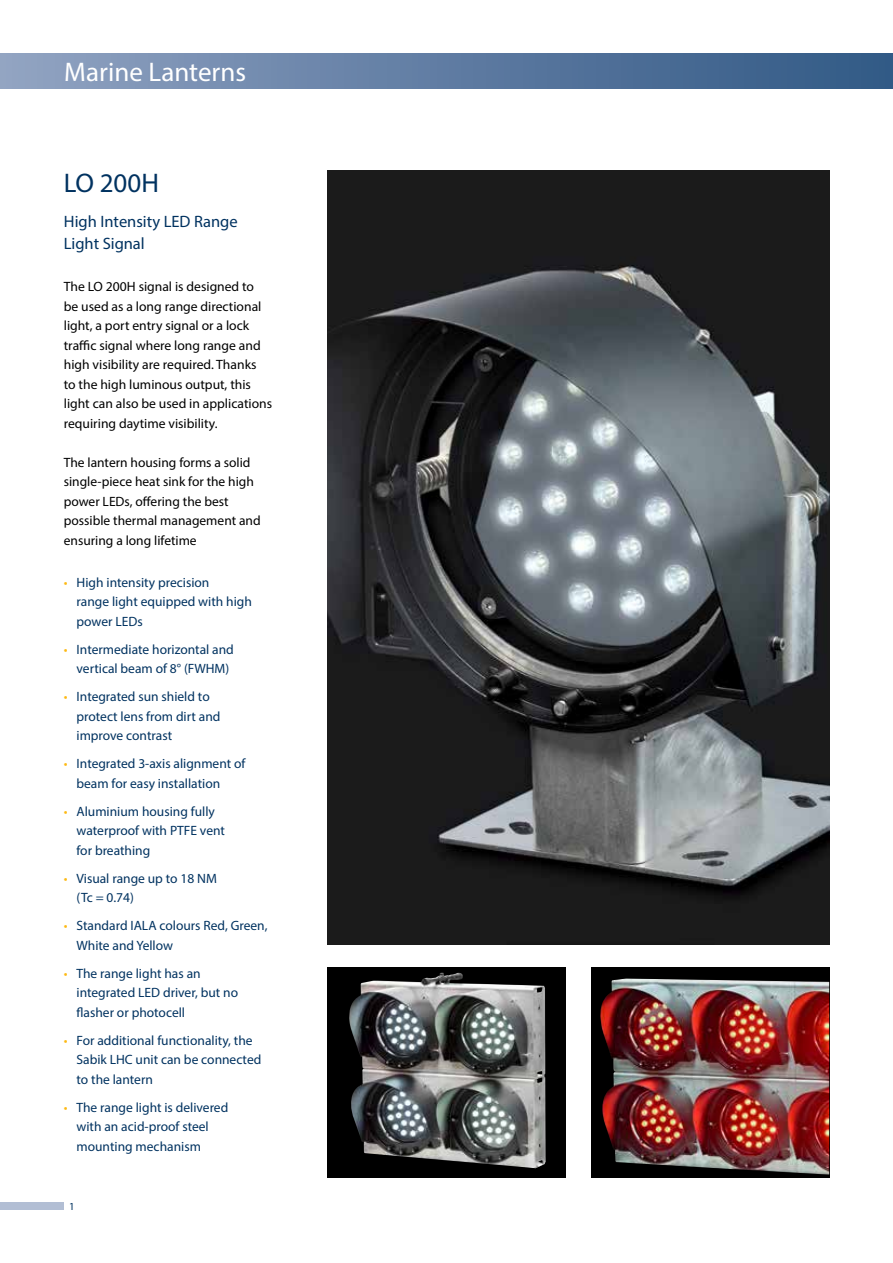
<style>
.page{position:relative;width:893px;height:1263px;background:#fff}
.page>*{position:absolute;margin:0;border:0;box-sizing:border-box;transform-origin:0 0}
.t1{font:27px "Myriad Pro";color:#fff}
.t2{font:27px "Myriad Pro";color:#003260}
.t3{font:16.5px/22.5px "Myriad Pro";color:#003260}
.t4{font:13.5px/19.5px "Myriad Pro";color:#003260}
.t5{font:13.5px/19.5px "Myriad Pro";color:#000}
.t6{font:10.8px "Myriad Pro";color:#003260}
.s1{color:#fdb913}
</style>
<div class="page">
<img style="left:327px;top:170px;width:502px;height:774px">
<div style="left:591px;top:967px;width:238px;height:211px;background:#000"></div>
<img style="left:600px;top:978px;width:229px;height:197px">
<div style="left:327px;top:967px;width:239px;height:211px;background:#000"></div>
<img style="left:349px;top:973px;width:197px;height:195px">
<div style="left:0;top:1202px;width:64px;height:8px;background:#b2bed4"></div>
<div style="left:0;top:54px;width:893px;height:34px;background:linear-gradient(to right,#91a2c2,#305884)"></div>
<h1 class="t1" style="left:64px;top:55px;width:183px">Marine Lanterns</h1>
<h1 class="t2" style="left:64px;top:166px;width:97px">LO 200H</h1>
<p class="t3" style="left:64px;top:210px;width:175px">High Intensity LED Range<br>Light Signal</p>
<p class="t5" style="left:64px;top:277px;width:210px">The LO 200H signal is designed to<br>be used as a long range directional light, a port entry signal or a lock traffic signal where long range and high visibility are required. Thanks<br>to the high luminous output, this light can also be used in applications requiring daytime visibility.</p>
<p class="t5" style="left:64px;top:452px;width:198px">The lantern housing forms a solid single-piece heat sink for the high power LEDs, offering the best possible thermal management and ensuring a long lifetime</p>
<p class="t4" style="left:77px;top:572px;width:177px;text-indent:-13px"><span class="s1">•</span> High intensity precision<br>range light equipped with high power LEDs</p>
<p class="t4" style="left:77px;top:639px;width:159px;text-indent:-13px"><span class="s1">•</span> Intermediate horizontal and vertical beam of 8° (FWHM)</p>
<p class="t4" style="left:77px;top:687px;width:145px;text-indent:-13px"><span class="s1">•</span> Integrated sun shield to protect lens from dirt and improve contrast</p>
<p class="t4" style="left:77px;top:754px;width:170px;text-indent:-13px"><span class="s1">•</span> Integrated 3-axis alignment of beam for easy installation</p>
<p class="t4" style="left:77px;top:801px;width:150px;text-indent:-13px"><span class="s1">•</span> Aluminium housing fully waterproof with PTFE vent for breathing</p>
<p class="t4" style="left:77px;top:868px;width:142px;text-indent:-13px"><span class="s1">•</span> Visual range up to 18 NM (Tc = 0.74)</p>
<p class="t4" style="left:77px;top:916px;width:193px;text-indent:-13px"><span class="s1">•</span> Standard IALA colours Red, Green,<br>White and Yellow</p>
<p class="t4" style="left:77px;top:963px;width:163px;text-indent:-13px"><span class="s1">•</span> The range light has an integrated LED driver, but no flasher or photocell</p>
<p class="t4" style="left:77px;top:1030px;width:186px;text-indent:-13px"><span class="s1">•</span> For additional functionality, the<br>Sabik LHC unit can be connected to the lantern</p>
<p class="t4" style="left:77px;top:1097px;width:153px;text-indent:-13px"><span class="s1">•</span> The range light is delivered with an acid-proof steel mounting mechanism</p>
<p class="t6" style="left:69px;top:1199px;width:7px">1</p>
</div>
